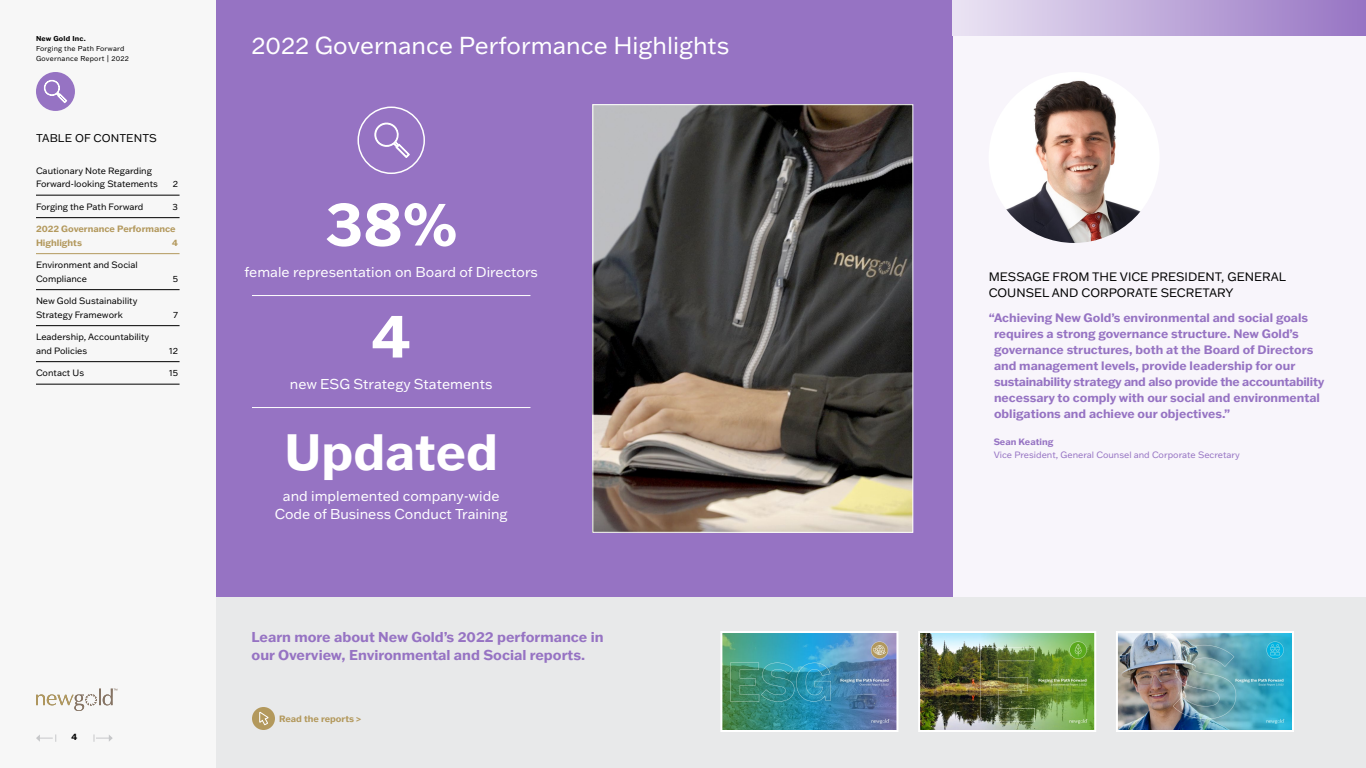
<style>
.page{position:relative;width:1366px;height:768px;background:#fff}
.page>*{position:absolute;margin:0;border:0;box-sizing:border-box;transform-origin:0 0}
.large_number{font:700 60px "Franklin Gothic ATF";color:#fff}
.large_number-2{font:700 50px "Franklin Gothic ATF";color:#fff}
.page_head{font:24px "Franklin Gothic ATF";color:#fff}
.large_number_subcopy{font:14px/18px "Franklin Gothic ATF";color:#fff;text-align:center}
.larger_body_copy{font:700 14px/18px "Franklin Gothic ATF";color:#9673c3}
.callout_bold_text{font:700 12px/16px "Franklin Gothic ATF";color:#9673c3}
.call_out_subhead_cap{font:12px/16px "Franklin Gothic ATF";color:#000}
.TOC_header{font:11px "Franklin Gothic ATF";letter-spacing:.01em;color:#000}
.TOC_content_body{font:9px/13.5px "Franklin Gothic ATF";color:#000}
.body_copy{font:9px/13px "Franklin Gothic ATF";color:#9673c3}
.TOC_content_body-2{font:700 9px/13.5px "Franklin Gothic ATF";color:#b3995d}
.icon_text{font:700 9px "Franklin Gothic ATF";color:#b3995d}
.t1{font:700 9px "Franklin Gothic ATF";color:#000}
.t2{font:7px/10px "Franklin Gothic ATF";letter-spacing:.03em;color:#000}
.s1{font-weight:700}
</style>
<div class="page">
<div style="left:216px;top:0;width:737px;height:597px;background:#9673c3"></div>
<div style="left:0;top:0;width:216px;height:768px;background:#f7f7f7"></div>
<hr style="left:36px;top:195px;width:144px;height:1px;background:#000">
<hr style="left:36px;top:217px;width:144px;height:1px;background:#000">
<hr style="left:36px;top:253px;width:144px;height:1px;background:#b3995d">
<hr style="left:36px;top:289px;width:144px;height:1px;background:#000">
<hr style="left:36px;top:325px;width:144px;height:1px;background:#000">
<hr style="left:36px;top:361px;width:144px;height:1px;background:#000">
<hr style="left:36px;top:384px;width:144px;height:1px;background:#000">
<svg style="left:36px;top:689px;width:81px;height:22px"></svg>
<svg style="left:36px;top:734px;width:21px;height:8px"></svg>
<svg style="left:94px;top:734px;width:19px;height:8px"></svg>
<div style="left:36px;top:72px;width:39px;height:39px;background:#9673c3;border-radius:50%"></div>
<svg style="left:44px;top:80px;width:23px;height:23px"></svg>
<hr style="left:252px;top:295px;width:278px;height:1px;background:#fff">
<hr style="left:252px;top:407px;width:278px;height:1px;background:#fff">
<div style="left:357px;top:107px;width:68px;height:67px;border:2px solid #fff;border-radius:50%"></div>
<svg style="left:374px;top:122px;width:36px;height:36px"></svg>
<div style="left:216px;top:597px;width:1150px;height:171px;background:#e8e9ea"></div>
<img style="left:723px;top:634px;width:172px;height:95px">
<div style="left:720px;top:631px;width:178px;height:101px;border:2px solid #fff"></div>
<img style="left:921px;top:634px;width:172px;height:95px">
<div style="left:918px;top:631px;width:178px;height:101px;border:2px solid #fff"></div>
<img style="left:1119px;top:634px;width:172px;height:95px">
<div style="left:1116px;top:631px;width:178px;height:101px;border:2px solid #fff"></div>
<div style="left:953px;top:36px;width:413px;height:561px;background:#f8f5fb"></div>
<div style="left:953px;top:0;width:413px;height:36px;background:linear-gradient(to right,#eae4f3,#9774c3)"></div>
<img style="left:989px;top:72px;width:171px;height:171px;border-radius:85px">
<div style="left:252px;top:707px;width:23px;height:23px;background:#b3995d;border-radius:50%"></div>
<svg style="left:259px;top:711px;width:10px;height:15px"></svg>
<img style="left:594px;top:106px;width:317px;height:425px">
<div style="left:592px;top:104px;width:321px;height:429px;border:1px solid #fff"></div>
<p class="t2" style="left:36px;top:34px;width:94px"><span class="s1">New Gold Inc.<br></span>Forging the Path Forward<br>Governance Report | 2022</p>
<p class="TOC_header" style="left:36px;top:131px;width:122px">TABLE OF CONTENTS</p>
<p class="TOC_content_body" style="left:36px;top:163px;width:123px">Cautionary Note Regarding<br>Forward-looking Statements</p>
<p class="TOC_content_body" style="left:173px;top:177px;width:7px">2</p>
<p class="TOC_content_body" style="left:36px;top:199px;width:109px">Forging the Path Forward</p>
<p class="TOC_content_body" style="left:173px;top:199px;width:7px">3</p>
<p class="TOC_content_body-2" style="left:36px;top:222px;width:141px">2022 Governance Performance<br>Highlights</p>
<p class="TOC_content_body-2" style="left:172px;top:235px;width:7px">4</p>
<p class="TOC_content_body" style="left:36px;top:258px;width:103px">Environment and Social<br>Compliance</p>
<p class="TOC_content_body" style="left:36px;top:294px;width:103px">New Gold Sustainability<br>Strategy Framework</p>
<p class="TOC_content_body" style="left:36px;top:330px;width:115px">Leadership, Accountability and Policies</p>
<p class="TOC_content_body" style="left:173px;top:271px;width:7px">5</p>
<p class="TOC_content_body" style="left:173px;top:307px;width:6px">7</p>
<p class="TOC_content_body" style="left:169px;top:343px;width:10px">12</p>
<p class="TOC_content_body" style="left:36px;top:366px;width:50px">Contact Us</p>
<p class="TOC_content_body" style="left:169px;top:366px;width:10px">15</p>
<p class="t1" style="left:71px;top:731px;width:7px">4</p>
<p class="page_head" style="left:252px;top:29px;width:479px">2022 Governance Performance Highlights</p>
<p class="large_number" style="left:325px;top:184px;width:134px">38%</p>
<p class="large_number_subcopy" style="left:244px;top:263px;width:295px">female representation on Board of Directors</p>
<p class="large_number" style="left:372px;top:296px;width:40px">4</p>
<p class="large_number_subcopy" style="left:290px;top:375px;width:204px">new ESG Strategy Statements</p>
<p class="large_number-2" style="left:285px;top:418px;width:215px">Updated</p>
<p class="large_number_subcopy" style="left:275px;top:487px;width:234px">and implemented company-wide<br>Code of Business Conduct Training</p>
<p class="larger_body_copy" style="left:252px;top:627px;width:354px">Learn more about New Gold’s 2022 performance in our Overview, Environmental and Social reports.</p>
<p class="icon_text" style="left:279px;top:713px;width:84px">Read the reports &gt;</p>
<p class="call_out_subhead_cap" style="left:989px;top:269px;width:299px">MESSAGE FROM THE VICE PRESIDENT, GENERAL<br>COUNSEL AND CORPORATE SECRETARY</p>
<p class="callout_bold_text" style="left:994px;top:310px;width:332px;text-indent:-5px">“Achieving New Gold’s environmental and social goals requires a strong governance structure. New Gold’s governance structures, both at the Board of Directors and management levels, provide leadership for our sustainability strategy and also provide the accountability necessary to comply with our social and environmental obligations and achieve our objectives.”</p>
<p class="body_copy" style="left:994px;top:435px;width:248px"><span class="s1">Sean Keating<br></span>Vice President, General Counsel and Corporate Secretary</p>
</div>
